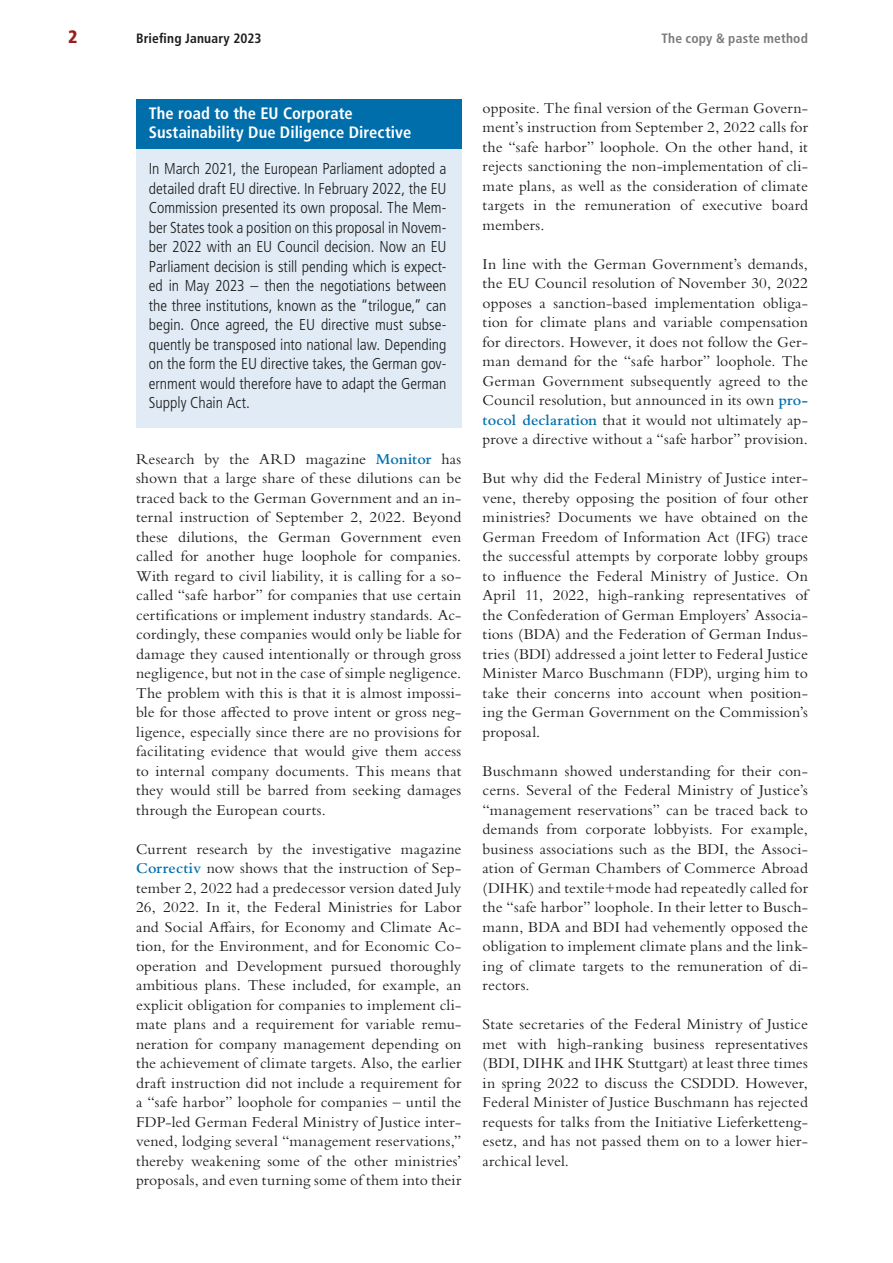
<style>
.page{position:relative;width:893px;height:1263px;background:#fff}
.page>*{position:absolute;margin:0;border:0;box-sizing:border-box;transform-origin:0 0}
.t1{font:900 condensed 18px "Frutiger LT Std";color:#9b1c18}
.Kasten_Titel{font:700 condensed 16.5px/19.5px "Frutiger LT Std";letter-spacing:.005em;color:#fff}
.Text{font:15.75px/19.5px "Bembo Std";letter-spacing:.01em;color:#1d1d1b;text-align:justify}
.Kasten_Text{font:300 condensed 15.75px/19.5px "Frutiger LT Std";color:#1d1d1b;text-align:justify}
.t2{font:700 condensed 13.5px "Frutiger LT Std";letter-spacing:.015em;color:#1d1d1b}
.t3{font:700 condensed 13.5px "Frutiger LT Std";letter-spacing:.015em;color:#7c7b7b}
.s1{font-weight:600;color:#006eab}
</style>
<div class="page">
<div style="left:136px;top:105px;width:325px;height:323px;background:#e1ebf6"></div>
<div style="left:136px;top:99px;width:325px;height:49px;background:#006eab"></div>
<p class="t1" style="left:68px;top:26px;width:11px">2</p>
<p class="t2" style="left:136px;top:31px;width:127px">Briefing January 2023</p>
<p class="t3" style="left:661px;top:31px;width:148px">The copy &amp; paste method</p>
<p class="Kasten_Titel" style="left:149px;top:104px;width:264px">The road to the EU Corporate<br>Sustainability Due Diligence Directive</p>
<p class="Kasten_Text" style="left:149px;top:159px;width:299px">In March 2021, the European Parliament adopted a detailed draft EU directive. In February 2022, the EU Commission presented its own proposal. The Mem&shy;ber States took a position on this proposal in Novem&shy;ber 2022 with an EU Council decision. Now an EU Parliament decision is still pending which is expect&shy;ed in May 2023 – then the negotiations between the three institutions, known as the “trilogue,” can begin. Once agreed, the EU directive must subse&shy;quently be transposed into national law. Depending on the form the EU directive takes, the German gov&shy;ernment would therefore have to adapt the German Supply Chain Act.</p>
<p class="Text" style="left:136px;top:449px;width:327px">Research by the ARD magazine <span class="s1">Monitor</span> has shown that a large share of these dilutions can be traced back to the German Government and an in&shy;ternal instruction of September 2, 2022. Beyond these dilutions, the German Government even called for another huge loophole for companies.<br>With regard to civil liability, it is calling for a so&shy;called “safe harbor” for companies that use certain certifications or implement industry standards. Ac&shy;cordingly, these companies would only be liable for damage they caused intentionally or through gross negligence, but not in the case of simple negligence.<br>The problem with this is that it is almost impossi&shy;ble for those affected to prove intent or gross neg&shy;ligence, especially since there are no provisions for facilitating evidence that would give them access to internal company documents. This means that they would still be barred from seeking damages through the European courts.</p>
<p class="Text" style="left:136px;top:839px;width:327px">Current research by the investigative magazine <span class="s1">Correctiv</span> now shows that the instruction of Sep&shy;tember 2, 2022 had a predecessor version dated July 26, 2022. In it, the Federal Ministries for Labor and Social Affairs, for Economy and Climate Ac&shy;tion, for the Environment, and for Economic Co&shy;operation and Development pursued thoroughly ambitious plans. These included, for example, an explicit obligation for companies to implement cli&shy;mate plans and a requirement for variable remu&shy;neration for company management depending on the achievement of climate targets. Also, the earlier draft instruction did not include a requirement for a “safe harbor” loophole for companies – until the FDP-led German Federal Ministry of Justice inter&shy;vened, lodging several “management reservations,” thereby weakening some of the other ministries’ proposals, and even turning some of them into their</p>
<p class="Text" style="left:483px;top:98px;width:327px">opposite. The final version of the German Govern&shy;ment’s instruction from September 2, 2022 calls for the “safe harbor” loophole. On the other hand, it rejects sanctioning the non-implementation of cli&shy;mate plans, as well as the consideration of climate targets in the remuneration of executive board members.</p>
<p class="Text" style="left:483px;top:254px;width:327px">In line with the German Government’s demands, the EU Council resolution of November 30, 2022 opposes a sanction-based implementation obliga&shy;tion for climate plans and variable compensation for directors. However, it does not follow the Ger&shy;man demand for the “safe harbor” loophole. The German Government subsequently agreed to the Council resolution, but announced in its own <span class="s1">pro&shy;tocol declaration</span> that it would not ultimately ap&shy;prove a directive without a “safe harbor” provision.</p>
<p class="Text" style="left:483px;top:468px;width:327px">But why did the Federal Ministry of Justice inter&shy;vene, thereby opposing the position of four other ministries? Documents we have obtained on the German Freedom of Information Act (IFG) trace the successful attempts by corporate lobby groups to influence the Federal Ministry of Justice. On April 11, 2022, high-ranking representatives of the Confederation of German Employers’ Associa&shy;tions (BDA) and the Federation of German Indus&shy;tries (BDI) addressed a joint letter to Federal Justice Minister Marco Buschmann (FDP), urging him to take their concerns into account when position&shy;ing the German Government on the Commission’s proposal.</p>
<p class="Text" style="left:483px;top:761px;width:327px">Buschmann showed understanding for their con&shy;cerns. Several of the Federal Ministry of Justice’s “management reservations” can be traced back to demands from corporate lobbyists. For example, business associations such as the BDI, the Associ&shy;ation of German Chambers of Commerce Abroad (DIHK) and textile+mode had repeatedly called for the “safe harbor” loophole. In their letter to Busch&shy;mann, BDA and BDI had vehemently opposed the obligation to implement climate plans and the link&shy;ing of climate targets to the remuneration of di&shy;rectors.</p>
<p class="Text" style="left:483px;top:1014px;width:327px">State secretaries of the Federal Ministry of Justice met with high-ranking business representatives (BDI, DIHK and IHK Stuttgart) at least three times in spring 2022 to discuss the CSDDD. However, Federal Minister of Justice Buschmann has rejected requests for talks from the Initiative Lieferketteng&shy;esetz, and has not passed them on to a lower hier&shy;archical level.</p>
</div>
